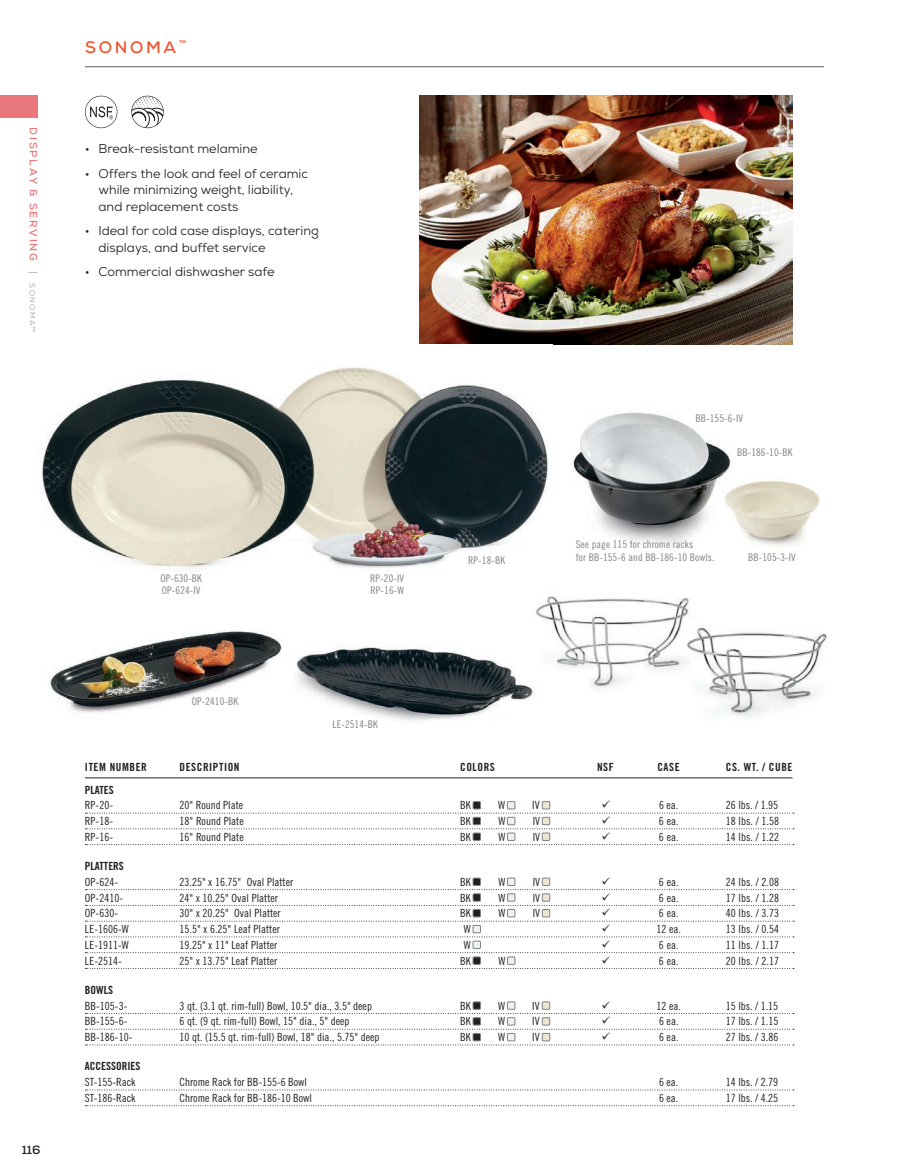
<style>
.page{position:relative;width:905px;height:1175px;background:#fff}
.page>*{position:absolute;margin:0;border:0;box-sizing:border-box;transform-origin:0 0}
.t1{font:700 16.5px "Nexa";letter-spacing:.165em;color:#f0542f}
.t2{font:12.75px/16.5px "Nexa";color:#231f20}
.t3{font:700 12px "Nexa";color:#231f20}
.t4{font:11.25px/15.8px "Trade Gothic Cond Eighteen";color:#231f20}
.t5{font:11.25px/15.8px "Trade Gothic Bold Cond Twenty";letter-spacing:.05em;color:#231f20}
.t6{font:11.25px/15.8px "Trade Gothic Bold Cond Twenty";color:#231f20}
.t7{font:10.5px/12.8px "Trade Gothic Cond Eighteen";letter-spacing:.01em;color:#808285}
.t8{font:700 10.5px "Nexa";letter-spacing:.17em;color:#e8787d}
.s1{font-weight:300;color:#808285}
.s2{font-weight:300;font-size:7.5px;color:#808285}
.s3{font-family:"Trade Gothic Cond Eighteen"}
.s4{font-family:"Trade Gothic Bold Cond Twenty"}
</style>
<div class="page">
<div style="left:0;top:95px;width:38px;height:22px;background:#e8787d"></div>
<img style="left:536px;top:596px;width:154px;height:93px">
<img style="left:685px;top:620px;width:142px;height:98px">
<hr style="left:85px;top:777px;width:707px;height:1px;background:#231f20">
<svg style="left:85px;top:1089px;width:709px;height:1px"></svg>
<svg style="left:85px;top:1105px;width:709px;height:1px"></svg>
<img style="left:419px;top:96px;width:373px;height:249px">
<hr style="left:85px;top:66px;width:739px;height:1px;background:#808285">
<svg style="left:85px;top:96px;width:32px;height:32px"></svg>
<svg style="left:131px;top:96px;width:33px;height:32px"></svg>
<img style="left:42px;top:367px;width:506px;height:203px">
<img style="left:572px;top:412px;width:248px;height:135px">
<img style="left:296px;top:642px;width:244px;height:79px">
<img style="left:49px;top:630px;width:233px;height:84px">
<svg style="left:85px;top:801px;width:709px;height:44px"></svg>
<svg style="left:85px;top:877px;width:709px;height:92px"></svg>
<svg style="left:85px;top:1001px;width:709px;height:44px"></svg>
<p class="t8" style="left:37px;top:127px;width:206px;rotate:90deg">DISPLAY &amp; SERVING <span class="s1">|</span> <span class="s2">SONOMA™</span></p>
<p class="t3" style="left:22px;top:1145px;width:20px">116</p>
<p class="t1" style="left:85px;top:41px;width:103px">SONOMA<sup>™</sup></p>
<p class="t2" style="left:85px;top:142px;width:174px">• Break-resistant melamine</p>
<p class="t2" style="left:98px;top:167px;width:211px;text-indent:-14px">• Offers the look and feel of ceramic while minimizing weight, liability, and replacement costs</p>
<p class="t2" style="left:98px;top:224px;width:222px;text-indent:-14px">• Ideal for cold case displays, catering displays, and buffet service</p>
<p class="t2" style="left:85px;top:265px;width:191px">• Commercial dishwasher safe</p>
<p class="t7" style="left:160px;top:572px;width:43px">OP-630-BK<br>OP-624-IV</p>
<p class="t7" style="left:370px;top:572px;width:35px">RP-20-IV<br>RP-16-W</p>
<p class="t7" style="left:192px;top:695px;width:48px">OP-2410-BK</p>
<p class="t7" style="left:332px;top:718px;width:47px">LE-2514-BK</p>
<p class="t7" style="left:468px;top:554px;width:38px">RP-18-BK</p>
<p class="t7" style="left:695px;top:412px;width:49px">BB-155-6-IV</p>
<p class="t7" style="left:737px;top:446px;width:57px">BB-186-10-BK</p>
<p class="t7" style="left:576px;top:539px;width:140px">See page 115 for chrome racks<br>for BB-155-6 and BB-186-10 Bowls.</p>
<p class="t7" style="left:748px;top:552px;width:49px">BB-105-3-IV</p>
<p class="t5" style="left:85px;top:760px;width:63px">ITEM NUMBER</p>
<p class="t5" style="left:179px;top:760px;width:61px">DESCRIPTION</p>
<p class="t5" style="left:460px;top:760px;width:36px">COLORS</p>
<p class="t5" style="left:597px;top:760px;width:18px">NSF</p>
<p class="t5" style="left:657px;top:760px;width:24px">CASE</p>
<p class="t5" style="left:725px;top:760px;width:68px">CS. WT. / CUBE</p>
<p class="t5" style="left:85px;top:782px;width:30px">PLATES<br><span class="s3">RP-20-</span></p>
<p class="t4" style="left:179px;top:798px;width:65px">20" Round Plate</p>
<p class="t4" style="left:460px;top:798px;width:12px">BK</p>
<p class="t4" style="left:498px;top:798px;width:8px">W</p>
<p class="t4" style="left:532px;top:798px;width:9px">IV</p>
<p class="t4" style="left:659px;top:798px;width:21px">6 ea.</p>
<p class="t4" style="left:725px;top:798px;width:54px">26 lbs. / 1.95</p>
<p class="t4" style="left:85px;top:814px;width:30px">RP-18-</p>
<p class="t4" style="left:179px;top:814px;width:66px">18" Round Plate</p>
<p class="t4" style="left:460px;top:814px;width:12px">BK</p>
<p class="t4" style="left:498px;top:814px;width:8px">W</p>
<p class="t4" style="left:532px;top:814px;width:9px">IV</p>
<p class="t4" style="left:659px;top:814px;width:21px">6 ea.</p>
<p class="t4" style="left:725px;top:814px;width:55px">18 lbs. / 1.58</p>
<p class="t4" style="left:85px;top:830px;width:30px">RP-16-</p>
<p class="t4" style="left:179px;top:830px;width:66px">16" Round Plate</p>
<p class="t4" style="left:460px;top:830px;width:12px">BK</p>
<p class="t4" style="left:498px;top:830px;width:8px">W</p>
<p class="t4" style="left:532px;top:830px;width:9px">IV</p>
<p class="t4" style="left:659px;top:830px;width:21px">6 ea.</p>
<p class="t4" style="left:725px;top:830px;width:55px">14 lbs. / 1.22</p>
<p class="t6" style="left:85px;top:859px;width:40px">PLATTERS<br><span class="s3">OP-624-</span></p>
<p class="t4" style="left:179px;top:875px;width:115px">23.25" x 16.75" Oval Platter</p>
<p class="t4" style="left:460px;top:875px;width:12px">BK</p>
<p class="t4" style="left:498px;top:875px;width:8px">W</p>
<p class="t4" style="left:532px;top:875px;width:9px">IV</p>
<p class="t4" style="left:659px;top:875px;width:21px">6 ea.</p>
<p class="t4" style="left:725px;top:875px;width:55px">24 lbs. / 2.08</p>
<p class="t4" style="left:85px;top:890px;width:40px">OP-2410-</p>
<p class="t4" style="left:179px;top:890px;width:100px">24" x 10.25" Oval Platter</p>
<p class="t4" style="left:460px;top:890px;width:12px">BK</p>
<p class="t4" style="left:498px;top:890px;width:8px">W</p>
<p class="t4" style="left:532px;top:890px;width:9px">IV</p>
<p class="t4" style="left:659px;top:890px;width:21px">6 ea.</p>
<p class="t4" style="left:725px;top:890px;width:55px">17 lbs. / 1.28</p>
<p class="t4" style="left:85px;top:906px;width:35px">OP-630-</p>
<p class="t4" style="left:179px;top:906px;width:103px">30" x 20.25" Oval Platter</p>
<p class="t4" style="left:460px;top:906px;width:12px">BK</p>
<p class="t4" style="left:498px;top:906px;width:8px">W</p>
<p class="t4" style="left:532px;top:906px;width:9px">IV</p>
<p class="t4" style="left:659px;top:906px;width:21px">6 ea.</p>
<p class="t4" style="left:725px;top:906px;width:55px">40 lbs. / 3.73</p>
<p class="t4" style="left:85px;top:922px;width:45px">LE-1606-W</p>
<p class="t4" style="left:179px;top:922px;width:102px">15.5" x 6.25" Leaf Platter</p>
<p class="t4" style="left:464px;top:922px;width:8px">W</p>
<p class="t4" style="left:656px;top:922px;width:26px">12 ea.</p>
<p class="t4" style="left:725px;top:922px;width:55px">13 lbs. / 0.54</p>
<p class="t4" style="left:85px;top:938px;width:45px">LE-1911-W</p>
<p class="t4" style="left:179px;top:938px;width:99px">19.25" x 11" Leaf Platter</p>
<p class="t4" style="left:464px;top:938px;width:8px">W</p>
<p class="t4" style="left:659px;top:938px;width:21px">6 ea.</p>
<p class="t4" style="left:725px;top:938px;width:55px">11 lbs. / 1.17</p>
<p class="t4" style="left:85px;top:953px;width:38px">LE-2514-</p>
<p class="t4" style="left:179px;top:953px;width:99px">25" x 13.75" Leaf Platter</p>
<p class="t4" style="left:460px;top:953px;width:12px">BK</p>
<p class="t4" style="left:498px;top:953px;width:8px">W</p>
<p class="t4" style="left:659px;top:953px;width:21px">6 ea.</p>
<p class="t4" style="left:725px;top:953px;width:55px">20 lbs. / 2.17</p>
<p class="t4" style="left:85px;top:983px;width:44px"><span class="s4">BOWLS<br></span>BB-105-3-</p>
<p class="t4" style="left:179px;top:998px;width:194px">3 qt. (3.1 qt. rim-full) Bowl, 10.5" dia., 3.5" deep</p>
<p class="t4" style="left:460px;top:998px;width:12px">BK</p>
<p class="t4" style="left:498px;top:998px;width:8px">W</p>
<p class="t4" style="left:532px;top:998px;width:9px">IV</p>
<p class="t4" style="left:656px;top:998px;width:26px">12 ea.</p>
<p class="t4" style="left:725px;top:998px;width:54px">15 lbs. / 1.15</p>
<p class="t4" style="left:85px;top:1014px;width:44px">BB-155-6-</p>
<p class="t4" style="left:179px;top:1014px;width:171px">6 qt. (9 qt. rim-full) Bowl, 15" dia., 5" deep</p>
<p class="t4" style="left:460px;top:1014px;width:12px">BK</p>
<p class="t4" style="left:498px;top:1014px;width:8px">W</p>
<p class="t4" style="left:532px;top:1014px;width:9px">IV</p>
<p class="t4" style="left:659px;top:1014px;width:21px">6 ea.</p>
<p class="t4" style="left:725px;top:1014px;width:54px">17 lbs. / 1.15</p>
<p class="t4" style="left:85px;top:1030px;width:49px">BB-186-10-</p>
<p class="t4" style="left:179px;top:1030px;width:201px">10 qt. (15.5 qt. rim-full) Bowl, 18" dia., 5.75" deep</p>
<p class="t4" style="left:460px;top:1030px;width:12px">BK</p>
<p class="t4" style="left:498px;top:1030px;width:8px">W</p>
<p class="t4" style="left:532px;top:1030px;width:9px">IV</p>
<p class="t4" style="left:659px;top:1030px;width:21px">6 ea.</p>
<p class="t4" style="left:725px;top:1030px;width:54px">27 lbs. / 3.86</p>
<p class="t6" style="left:85px;top:1059px;width:57px">ACCESSORIES<br><span class="s3">ST-155-Rack</span></p>
<p class="t4" style="left:179px;top:1075px;width:129px">Chrome Rack for BB-155-6 Bowl</p>
<p class="t4" style="left:659px;top:1075px;width:21px">6 ea.</p>
<p class="t4" style="left:725px;top:1075px;width:54px">14 lbs. / 2.79</p>
<p class="t4" style="left:85px;top:1091px;width:52px">ST-186-Rack</p>
<p class="t4" style="left:179px;top:1091px;width:134px">Chrome Rack for BB-186-10 Bowl</p>
<p class="t4" style="left:659px;top:1091px;width:21px">6 ea.</p>
<p class="t4" style="left:725px;top:1091px;width:54px">17 lbs. / 4.25</p>
</div>
